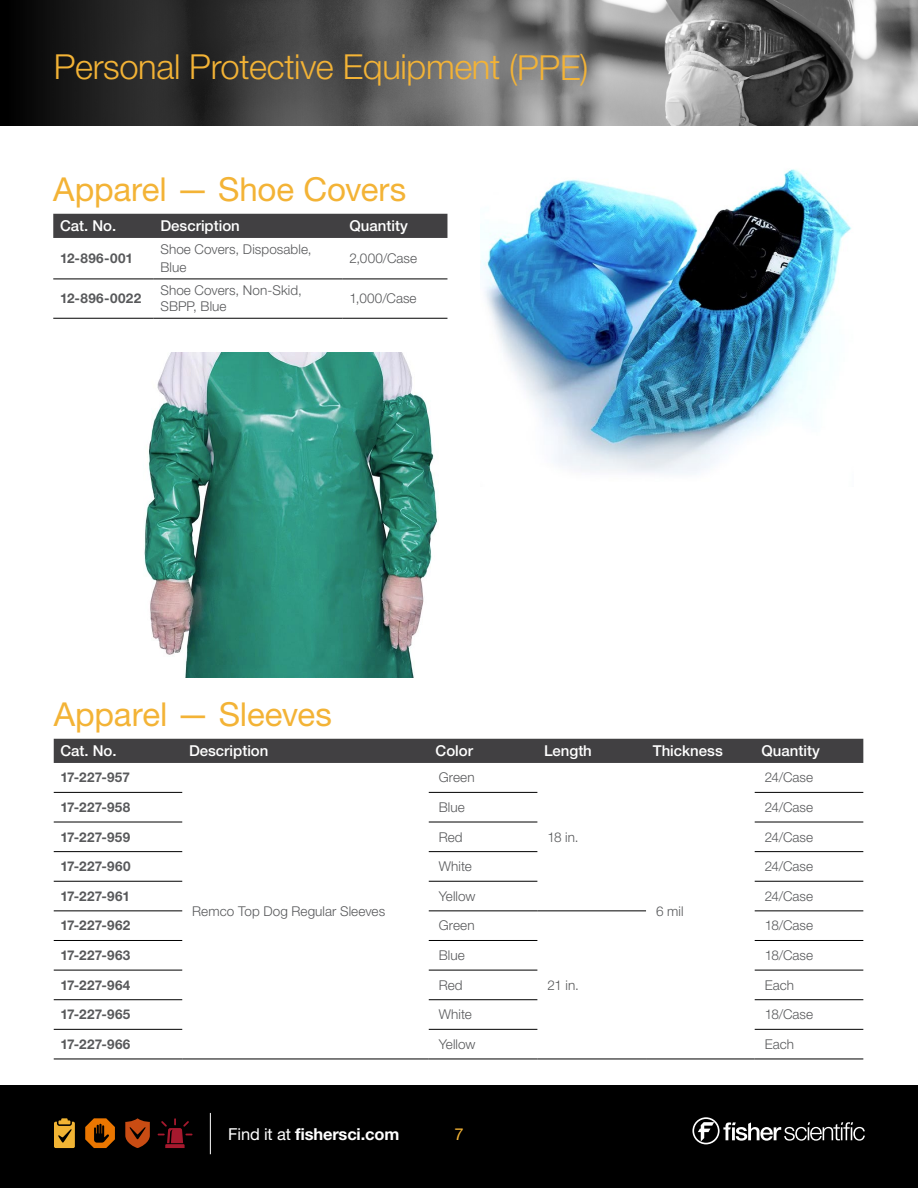
<style>
.page{position:relative;width:918px;height:1188px;background:#fff}
.page>*{position:absolute;margin:0;border:0;box-sizing:border-box;transform-origin:0 0}
.t1{font:300 34.5px "Helvetica Neue LT Std";letter-spacing:-.01em;color:#f3b336}
.t2{font:33px "Helvetica Neue LTW1 G";letter-spacing:-.005em;color:#f3b336}
.t3{font:700 16.5px "Helvetica Neue LTW1 G";letter-spacing:-.01em;color:#fff}
.t4{font:16.5px "Helvetica Neue LTW1 G";color:#f3b336}
.t5{font:500 15px "Helvetica Neue LTW1 G";color:#fff}
.t6{font:300 13.5px/18px "Helvetica Neue LTW1 G";letter-spacing:.005em;color:#58595b}
.t7{font:700 13.5px "Helvetica Neue LTW1 G";letter-spacing:.02em;color:#58595b}
.s1{font-weight:400}
</style>
<div class="page">
<img style="left:480px;top:169px;width:372px;height:305px">
<img style="left:144px;top:353px;width:294px;height:324px">
<div style="left:1px;top:1085px;width:917px;height:102px;background:#000"></div>
<svg style="left:692px;top:1117px;width:173px;height:27px"></svg>
<svg style="left:54px;top:1118px;width:21px;height:30px"></svg>
<svg style="left:85px;top:1118px;width:30px;height:30px"></svg>
<svg style="left:125px;top:1118px;width:25px;height:30px"></svg>
<svg style="left:158px;top:1118px;width:35px;height:30px"></svg>
<hr style="left:210px;top:1113px;width:1px;height:41px;background:#fff">
<div style="left:54px;top:739px;width:809px;height:24px;background:#414042"></div>
<hr style="left:54px;top:792px;width:128px;height:1px;background:#000">
<hr style="left:429px;top:792px;width:108px;height:1px;background:#000">
<hr style="left:755px;top:792px;width:108px;height:1px;background:#000">
<hr style="left:54px;top:822px;width:128px;height:1px;background:#000">
<hr style="left:429px;top:822px;width:108px;height:1px;background:#000">
<hr style="left:755px;top:822px;width:108px;height:1px;background:#000">
<hr style="left:54px;top:851px;width:128px;height:1px;background:#000">
<hr style="left:429px;top:851px;width:108px;height:1px;background:#000">
<hr style="left:755px;top:851px;width:108px;height:1px;background:#000">
<hr style="left:54px;top:881px;width:128px;height:1px;background:#000">
<hr style="left:429px;top:881px;width:108px;height:1px;background:#000">
<hr style="left:755px;top:881px;width:108px;height:1px;background:#000">
<hr style="left:54px;top:911px;width:128px;height:1px;background:#000">
<hr style="left:429px;top:911px;width:108px;height:1px;background:#000">
<hr style="left:537px;top:911px;width:109px;height:1px;background:#000">
<hr style="left:755px;top:911px;width:108px;height:1px;background:#000">
<hr style="left:54px;top:940px;width:128px;height:1px;background:#000">
<hr style="left:429px;top:940px;width:108px;height:1px;background:#000">
<hr style="left:755px;top:940px;width:108px;height:1px;background:#000">
<hr style="left:54px;top:970px;width:128px;height:1px;background:#000">
<hr style="left:429px;top:970px;width:108px;height:1px;background:#000">
<hr style="left:755px;top:970px;width:108px;height:1px;background:#000">
<hr style="left:54px;top:999px;width:128px;height:1px;background:#000">
<hr style="left:429px;top:999px;width:108px;height:1px;background:#000">
<hr style="left:755px;top:999px;width:108px;height:1px;background:#000">
<hr style="left:54px;top:1029px;width:128px;height:1px;background:#000">
<hr style="left:429px;top:1029px;width:108px;height:1px;background:#000">
<hr style="left:755px;top:1029px;width:108px;height:1px;background:#000">
<hr style="left:54px;top:1059px;width:128px;height:1px;background:#000">
<hr style="left:182px;top:1059px;width:247px;height:1px;background:#000">
<hr style="left:429px;top:1059px;width:108px;height:1px;background:#000">
<hr style="left:537px;top:1059px;width:109px;height:1px;background:#000">
<hr style="left:646px;top:1059px;width:109px;height:1px;background:#000">
<hr style="left:755px;top:1059px;width:108px;height:1px;background:#000">
<div style="left:53px;top:214px;width:394px;height:24px;background:#414042"></div>
<hr style="left:53px;top:279px;width:101px;height:1px;background:#000">
<hr style="left:154px;top:279px;width:189px;height:1px;background:#000">
<hr style="left:343px;top:279px;width:104px;height:1px;background:#000">
<hr style="left:53px;top:318px;width:101px;height:1px;background:#000">
<hr style="left:154px;top:318px;width:189px;height:1px;background:#000">
<hr style="left:343px;top:318px;width:104px;height:1px;background:#000">
<img style="left:815px;top:0;width:103px;height:126px">
<svg style="left:0;top:0;width:815px;height:126px;background:#575757"></svg>
<h1 class="t1" style="left:54px;top:45px;width:536px">Personal Protective Equipment (PPE)</h1>
<h2 class="t2" style="left:53px;top:169px;width:355px">Apparel — Shoe Covers</h2>
<p class="t5" style="left:60px;top:217px;width:58px">Cat. No.</p>
<p class="t5" style="left:160px;top:217px;width:81px">Description</p>
<p class="t5" style="left:349px;top:217px;width:60px">Quantity</p>
<p class="t7" style="left:60px;top:250px;width:75px">12-896-001</p>
<p class="t6" style="left:160px;top:240px;width:153px">Shoe Covers, Disposable,<br>Blue</p>
<p class="t6" style="left:349px;top:249px;width:69px">2,000/Case</p>
<p class="t7" style="left:60px;top:290px;width:83px">12-896-0022</p>
<p class="t6" style="left:160px;top:282px;width:143px;line-height:16.2px">Shoe Covers, Non-Skid,<br>SBPP, Blue</p>
<p class="t6" style="left:349px;top:290px;width:69px">1,000/Case</p>
<h2 class="t2" style="left:54px;top:694px;width:280px">Apparel — Sleeves</h2>
<p class="t5" style="left:60px;top:742px;width:58px">Cat. No.</p>
<p class="t5" style="left:189px;top:742px;width:81px">Description</p>
<p class="t5" style="left:436px;top:742px;width:39px">Color</p>
<p class="t5" style="left:544px;top:742px;width:49px">Length</p>
<p class="t5" style="left:653px;top:742px;width:72px">Thickness</p>
<p class="t5" style="left:761px;top:742px;width:60px">Quantity</p>
<p class="t7" style="left:60px;top:769px;width:71px">17-227-957</p>
<p class="t6" style="left:439px;top:769px;width:37px">Green</p>
<p class="t6" style="left:765px;top:769px;width:50px">24/Case</p>
<p class="t7" style="left:60px;top:799px;width:71px">17-227-958</p>
<p class="t6" style="left:439px;top:798px;width:28px">Blue</p>
<p class="t6" style="left:765px;top:798px;width:50px">24/Case</p>
<p class="t7" style="left:60px;top:829px;width:71px">17-227-959</p>
<p class="t6" style="left:439px;top:828px;width:25px">Red</p>
<p class="t6" style="left:765px;top:828px;width:50px">24/Case</p>
<p class="t7" style="left:60px;top:858px;width:72px">17-227-960</p>
<p class="t6" style="left:439px;top:857px;width:35px">White</p>
<p class="t6" style="left:765px;top:857px;width:50px">24/Case</p>
<p class="t7" style="left:60px;top:888px;width:71px">17-227-961</p>
<p class="t6" style="left:439px;top:887px;width:38px">Yellow</p>
<p class="t6" style="left:765px;top:887px;width:50px">24/Case</p>
<p class="t7" style="left:60px;top:917px;width:71px">17-227-962</p>
<p class="t6" style="left:439px;top:917px;width:37px">Green</p>
<p class="t6" style="left:547px;top:828px;width:33px">18 in.</p>
<p class="t6" style="left:192px;top:902px;width:194px">Remco Top Dog Regular Sleeves</p>
<p class="t6" style="left:656px;top:902px;width:29px">6 mil</p>
<p class="t6" style="left:765px;top:917px;width:50px">18/Case</p>
<p class="t7" style="left:60px;top:947px;width:71px">17-227-963</p>
<p class="t6" style="left:439px;top:946px;width:28px">Blue</p>
<p class="t6" style="left:765px;top:946px;width:50px">18/Case</p>
<p class="t7" style="left:60px;top:977px;width:71px">17-227-964</p>
<p class="t6" style="left:439px;top:976px;width:25px">Red</p>
<p class="t6" style="left:765px;top:976px;width:31px">Each</p>
<p class="t7" style="left:60px;top:1006px;width:71px">17-227-965</p>
<p class="t6" style="left:439px;top:1005px;width:35px">White</p>
<p class="t6" style="left:765px;top:1005px;width:50px">18/Case</p>
<p class="t7" style="left:60px;top:1036px;width:71px">17-227-966</p>
<p class="t6" style="left:439px;top:1035px;width:38px">Yellow</p>
<p class="t6" style="left:765px;top:1035px;width:31px">Each</p>
<p class="t6" style="left:547px;top:976px;width:33px">21 in.</p>
<p class="t3" style="left:228px;top:1124px;width:173px"><span class="s1">Find it at</span> fishersci.com</p>
<p class="t4" style="left:454px;top:1124px;width:11px">7</p>
</div>
